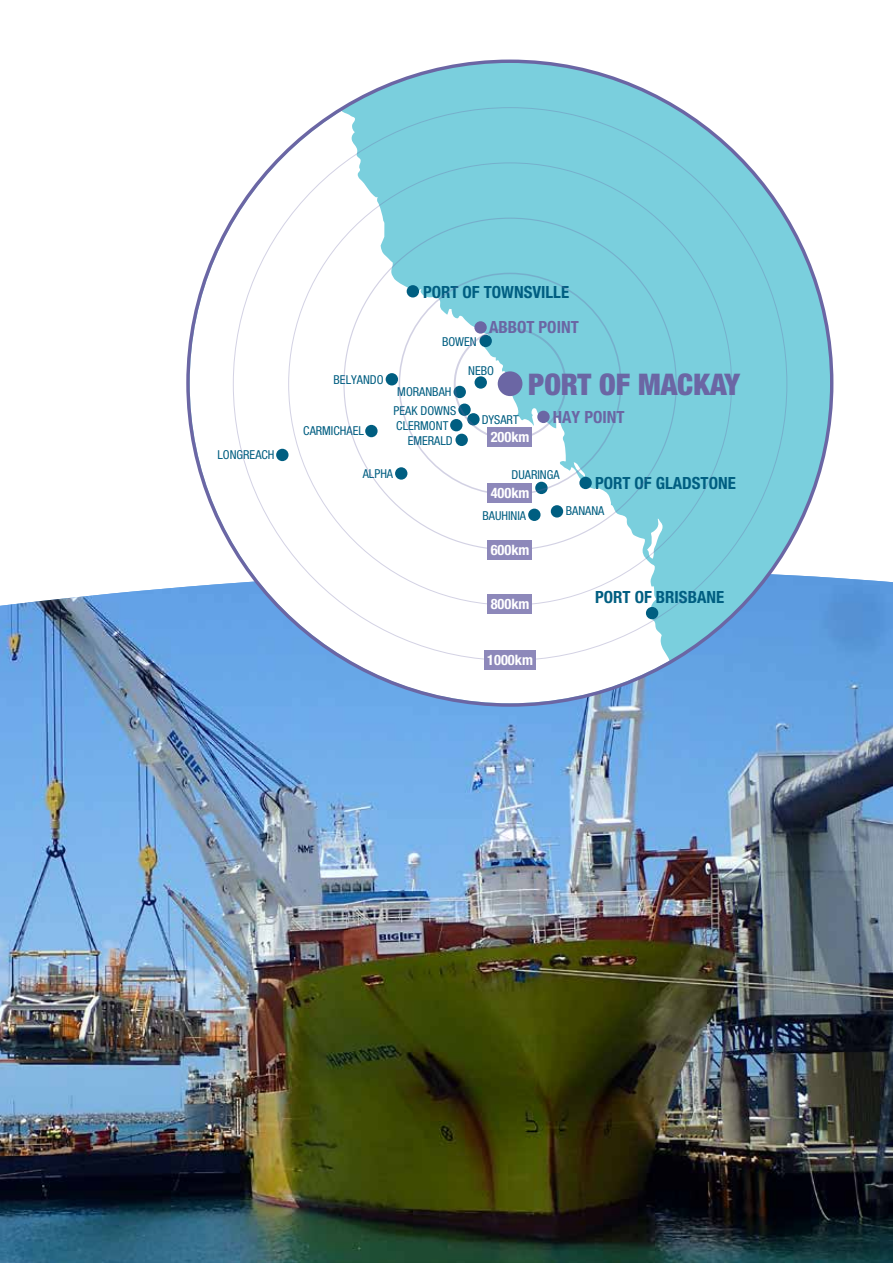
<style>
.page{position:relative;width:893px;height:1263px;background:#fff}
.page>*{position:absolute;margin:0;border:0;box-sizing:border-box;transform-origin:0 0}
.t1{font:900 condensed 29.85px "Helvetica Neue LT Std";color:#6b66a4}
.t2{font:700 condensed 16.8px "Helvetica Neue LT Std";color:#005e81}
.t3{font:700 condensed 16.8px "Helvetica Neue LT Std";color:#6b66a4}
.t4{font:700 condensed 14.4px "Helvetica Neue LT Std";color:#fff}
.t5{font:condensed 12.3px "Helvetica Neue LT Std";color:#005e81}
</style>
<div class="page">
<img style="left:0;top:570px;width:893px;height:693px">
<img style="left:0;top:1069px;width:66px;height:194px">
<div style="left:188px;top:61px;width:644px;height:644px;background:#7acfdd;border-radius:50%"></div>
<svg style="left:190px;top:63px;width:479px;height:640px;fill:#fff"></svg>
<div style="left:498px;top:371px;width:24px;height:25px;background:#6b66a4;border-radius:50%"></div>
<div style="left:407px;top:285px;width:12px;height:12px;background:#005e81;border-radius:50%"></div>
<div style="left:474px;top:321px;width:13px;height:13px;background:#6b66a4;border-radius:50%"></div>
<div style="left:579px;top:477px;width:13px;height:12px;background:#005e81;border-radius:50%"></div>
<div style="left:537px;top:411px;width:13px;height:12px;background:#6b66a4;border-radius:50%"></div>
<div style="left:646px;top:607px;width:12px;height:12px;background:#005e81;border-radius:50%"></div>
<div style="left:395px;top:467px;width:12px;height:13px;background:#005e81;border-radius:50%"></div>
<div style="left:551px;top:505px;width:12px;height:12px;background:#005e81;border-radius:50%"></div>
<div style="left:528px;top:509px;width:13px;height:12px;background:#005e81;border-radius:50%"></div>
<div style="left:479px;top:335px;width:13px;height:12px;background:#005e81;border-radius:50%"></div>
<div style="left:450px;top:419px;width:12px;height:12px;background:#005e81;border-radius:50%"></div>
<svg style="left:454px;top:386px;width:12px;height:12px"></svg>
<div style="left:475px;top:376px;width:12px;height:13px;background:#005e81;border-radius:50%"></div>
<div style="left:386px;top:373px;width:12px;height:12px;background:#005e81;border-radius:50%"></div>
<svg style="left:458px;top:404px;width:13px;height:12px"></svg>
<svg style="left:467px;top:413px;width:13px;height:12px"></svg>
<div style="left:365px;top:425px;width:13px;height:12px;background:#005e81;border-radius:50%"></div>
<div style="left:455px;top:434px;width:13px;height:12px;background:#005e81;border-radius:50%"></div>
<svg style="left:535px;top:482px;width:13px;height:12px"></svg>
<div style="left:276px;top:449px;width:13px;height:12px;background:#005e81;border-radius:50%"></div>
<div style="left:487px;top:427px;width:45px;height:19px;background:#8d88ba"></div>
<div style="left:487px;top:484px;width:45px;height:19px;background:#8d88ba"></div>
<div style="left:487px;top:540px;width:45px;height:19px;background:#8d88ba"></div>
<div style="left:487px;top:594px;width:45px;height:19px;background:#8d88ba"></div>
<div style="left:484px;top:650px;width:51px;height:19px;background:#8d88ba"></div>
<p class="t5" style="left:217px;top:448px;width:59px">LONGREACH</p>
<h2 class="t2" style="left:423px;top:281px;width:148px">PORT OF TOWNSVILLE</h2>
<h2 class="t3" style="left:489px;top:317px;width:91px">ABBOT POINT</h2>
<p class="t5" style="left:334px;top:372px;width:52px">BELYANDO</p>
<p class="t5" style="left:303px;top:423px;width:62px">CARMICHAEL</p>
<p class="t5" style="left:442px;top:334px;width:36px">BOWEN</p>
<p class="t5" style="left:397px;top:385px;width:56px">MORANBAH</p>
<p class="t5" style="left:468px;top:363px;width:27px">NEBO</p>
<h1 class="t1" style="left:528px;top:366px;width:213px">PORT OF MACKAY</h1>
<p class="t5" style="left:394px;top:403px;width:64px">PEAK DOWNS</p>
<p class="t5" style="left:396px;top:418px;width:54px">CLERMONT</p>
<p class="t5" style="left:408px;top:433px;width:47px">EMERALD</p>
<p class="t5" style="left:482px;top:412px;width:39px">DYSART</p>
<p class="t4" style="left:491px;top:428px;width:40px">200km</p>
<h2 class="t3" style="left:553px;top:407px;width:73px">HAY POINT</h2>
<p class="t5" style="left:363px;top:466px;width:32px">ALPHA</p>
<p class="t5" style="left:512px;top:468px;width:50px">DUARINGA</p>
<p class="t4" style="left:491px;top:484px;width:40px">400km</p>
<h2 class="t2" style="left:595px;top:473px;width:142px">PORT OF GLADSTONE</h2>
<p class="t5" style="left:482px;top:508px;width:45px">BAUHINIA</p>
<p class="t4" style="left:491px;top:541px;width:40px">600km</p>
<p class="t4" style="left:491px;top:595px;width:40px">800km</p>
<p class="t4" style="left:487px;top:651px;width:47px">1000km</p>
<p class="t5" style="left:566px;top:504px;width:40px">BANANA</p>
<h2 class="t2" style="left:595px;top:586px;width:130px">PORT OF BRISBANE</h2>
</div>
